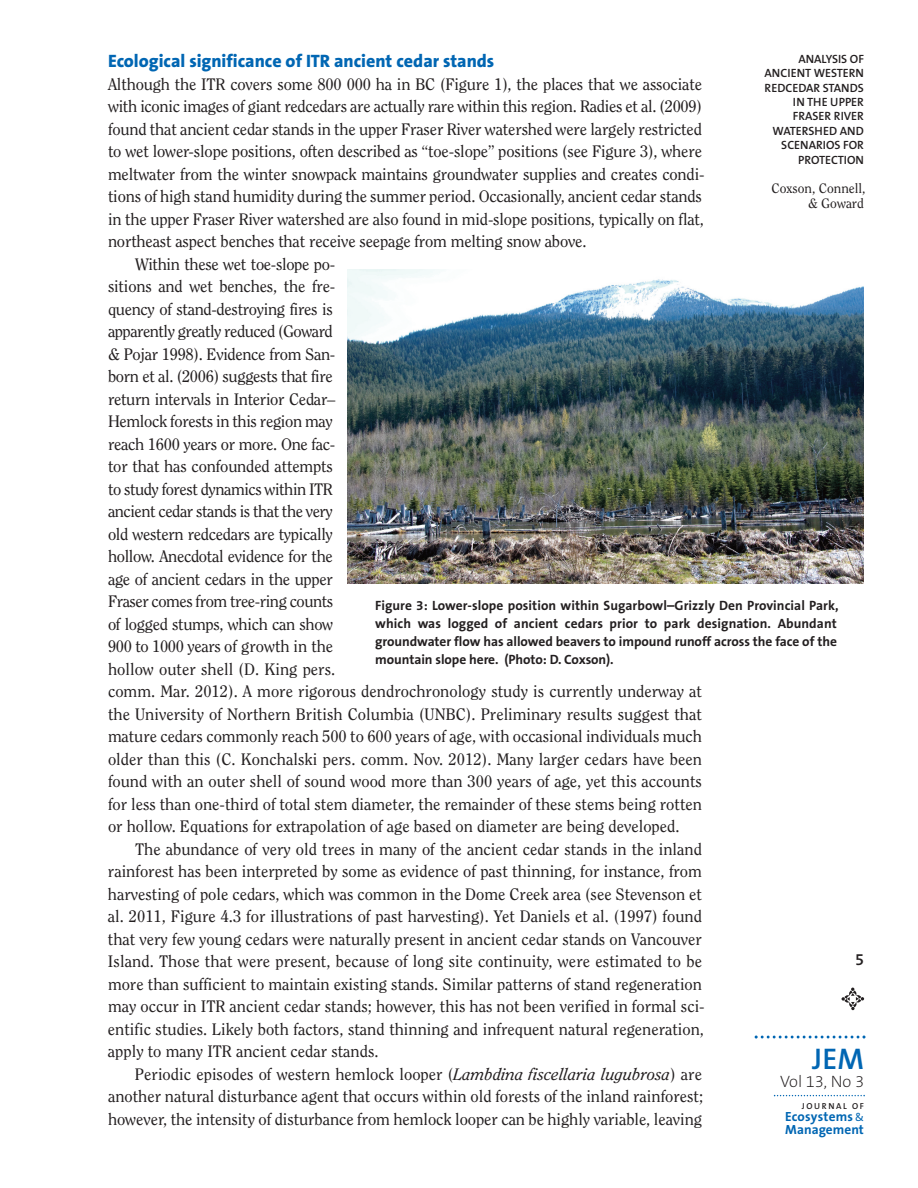
<style>
.page{position:relative;width:918px;height:1188px;background:#fff}
.page>*{position:absolute;margin:0;border:0;box-sizing:border-box;transform-origin:0 0}
.t1{font:600 30px "The Sans B6";color:#0166b3}
.t2{font:800 18px "The Sans B8";color:#0166b3}
.t3{font:16.5px "Clearface";color:#231f20}
.t4{font:16.5px "Clearface";letter-spacing:-.02em;color:#231f20}
.t5{font:16.5px "Clearface";letter-spacing:-.025em;color:#231f20}
.t6{font:16.5px "Clearface";letter-spacing:-.03em;color:#231f20}
.t7{font:200 16.5px "The Sans B2";color:#231f20}
.t8{font:600 16.5px "The Sans B6";color:#231f20}
.t9{font:700 13.5px/18px "The Sans B7";color:#231f20}
.t10{font:13.5px/15px "Clearface";color:#231f20;text-align:right}
.t11{font:700 13.35px/12.5px "The Sans B7";letter-spacing:.005em;color:#0166b3}
.t12{font:600 12px/14.4px "The Sans B6";color:#231f20;text-align:right}
.t13{font:600 8.7px "The Sans B6";letter-spacing:.185em;color:#231f20}
.s1{font-style:italic}
.s2{font-family:"The Sans B5 Plain";font-weight:400;font-size:11.1px}
</style>
<div class="page">
<svg style="left:774px;top:1095px;width:91px;height:1px"></svg>
<svg style="left:755px;top:1036px;width:111px;height:3px"></svg>
<svg style="left:842px;top:988px;width:22px;height:22px"></svg>
<img style="left:348px;top:269px;width:516px;height:315px">
<p class="t2" style="left:108px;top:52px;width:388px">Ecological significance of ITR ancient cedar stands</p>
<p class="t3" style="left:108px;top:77px;width:596px">Although the ITR covers some 800 000 ha in BC (Figure 1), the places that we associate</p>
<p class="t4" style="left:108px;top:100px;width:596px">with iconic images of giant redcedars are actually rare within this region. Radies et al. (2009)</p>
<p class="t3" style="left:108px;top:122px;width:596px">found that ancient cedar stands in the upper Fraser River watershed were largely restricted</p>
<p class="t3" style="left:108px;top:145px;width:596px">to wet lower-slope positions, often described as “toe-slope” positions (see Figure 3), where</p>
<p class="t3" style="left:108px;top:167px;width:598px">meltwater from the winter snowpack maintains groundwater supplies and creates condi-</p>
<p class="t3" style="left:108px;top:190px;width:596px">tions of high stand humidity during the summer period. Occasionally, ancient cedar stands</p>
<p class="t3" style="left:108px;top:212px;width:598px">in the upper Fraser River watershed are also found in mid-slope positions, typically on flat,</p>
<p class="t3" style="left:108px;top:235px;width:480px">northeast aspect benches that receive seepage from melting snow above.</p>
<p class="t4" style="left:135px;top:257px;width:202px">Within these wet toe-slope po-</p>
<p class="t3" style="left:108px;top:280px;width:229px">sitions and wet benches, the fre-</p>
<p class="t4" style="left:108px;top:302px;width:226px">quency of stand-destroying fires is</p>
<p class="t6" style="left:108px;top:325px;width:226px">apparently greatly reduced (Goward</p>
<p class="t4" style="left:108px;top:347px;width:229px">&amp; Pojar 1998). Evidence from San-</p>
<p class="t4" style="left:108px;top:370px;width:226px">born et al. (2006) suggests that fire</p>
<p class="t4" style="left:108px;top:392px;width:229px">return intervals in Interior Cedar–</p>
<p class="t4" style="left:108px;top:415px;width:226px">Hemlock forests in this region may</p>
<p class="t4" style="left:108px;top:437px;width:229px">reach 1600 years or more. One fac-</p>
<p class="t3" style="left:108px;top:460px;width:226px">tor that has confounded attempts</p>
<p class="t5" style="left:108px;top:482px;width:226px">to study forest dynamics within ITR</p>
<p class="t5" style="left:108px;top:505px;width:226px">ancient cedar stands is that the very</p>
<p class="t4" style="left:108px;top:527px;width:226px">old western redcedars are typically</p>
<p class="t4" style="left:108px;top:550px;width:226px">hollow. Anecdotal evidence for the</p>
<p class="t4" style="left:108px;top:572px;width:226px">age of ancient cedars in the upper</p>
<p class="t5" style="left:108px;top:595px;width:227px">Fraser comes from tree-ring counts</p>
<p class="t4" style="left:108px;top:617px;width:227px">of logged stumps, which can show</p>
<p class="t4" style="left:108px;top:640px;width:227px">900 to 1000 years of growth in the</p>
<p class="t3" style="left:108px;top:662px;width:229px">hollow outer shell (D. King pers.</p>
<p class="t3" style="left:108px;top:685px;width:596px">comm. Mar. 2012). A more rigorous dendrochronology study is currently underway at</p>
<p class="t3" style="left:108px;top:707px;width:596px">the University of Northern British Columbia (UNBC). Preliminary results suggest that</p>
<p class="t3" style="left:108px;top:730px;width:596px">mature cedars commonly reach 500 to 600 years of age, with occasional individuals much</p>
<p class="t3" style="left:108px;top:752px;width:596px">older than this (C. Konchalski pers. comm. Nov. 2012). Many larger cedars have been</p>
<p class="t3" style="left:108px;top:775px;width:596px">found with an outer shell of sound wood more than 300 years of age, yet this accounts</p>
<p class="t3" style="left:108px;top:797px;width:596px">for less than one-third of total stem diameter, the remainder of these stems being rotten</p>
<p class="t3" style="left:108px;top:820px;width:573px">or hollow. Equations for extrapolation of age based on diameter are being developed.</p>
<p class="t3" style="left:135px;top:842px;width:568px">The abundance of very old trees in many of the ancient cedar stands in the inland</p>
<p class="t3" style="left:108px;top:865px;width:596px">rainforest has been interpreted by some as evidence of past thinning, for instance, from</p>
<p class="t3" style="left:108px;top:887px;width:596px">harvesting of pole cedars, which was common in the Dome Creek area (see Stevenson et</p>
<p class="t3" style="left:108px;top:910px;width:596px">al. 2011, Figure 4.3 for illustrations of past harvesting). Yet Daniels et al. (1997) found</p>
<p class="t3" style="left:108px;top:932px;width:596px">that very few young cedars were naturally present in ancient cedar stands on Vancouver</p>
<p class="t3" style="left:108px;top:955px;width:596px">Island. Those that were present, because of long site continuity, were estimated to be</p>
<p class="t3" style="left:108px;top:977px;width:596px">more than sufficient to maintain existing stands. Similar patterns of stand regeneration</p>
<p class="t3" style="left:108px;top:1000px;width:598px">may occur in ITR ancient cedar stands; however, this has not been verified in formal sci-</p>
<p class="t3" style="left:108px;top:1022px;width:598px">entific studies. Likely both factors, stand thinning and infrequent natural regeneration,</p>
<p class="t3" style="left:108px;top:1045px;width:272px">apply to many ITR ancient cedar stands.</p>
<p class="t3" style="left:135px;top:1067px;width:569px">Periodic episodes of western hemlock looper (<span class="s1">Lambdina fiscellaria lugubrosa</span>) are</p>
<p class="t3" style="left:108px;top:1090px;width:597px">another natural disturbance agent that occurs within old forests of the inland rainforest;</p>
<p class="t3" style="left:108px;top:1112px;width:596px">however, the intensity of disturbance from hemlock looper can be highly variable, leaving</p>
<p class="t12" style="left:765px;top:52px;width:101px">ANALYSIS OF<br>ANCIENT WESTERN<br>REDCEDAR STANDS<br>IN THE UPPER<br>FRASER RIVER<br>WATERSHED AND<br>SCENARIOS FOR<br>PROTECTION</p>
<p class="t10" style="left:772px;top:182px;width:96px">Coxson, Connell, &amp; Goward</p>
<p class="t9" style="left:375px;top:596px;width:465px">Figure 3: Lower-slope position within Sugarbowl–Grizzly Den Provincial Park, which was logged of ancient cedars prior to park designation. Abundant groundwater flow has allowed beavers to impound runoff across the face of the mountain slope here. (Photo: D. Coxson).</p>
<p class="t8" style="left:855px;top:951px;width:11px">5</p>
<h1 class="t1" style="left:812px;top:1044px;width:53px">JEM</h1>
<p class="t7" style="left:780px;top:1073px;width:85px">Vol 13, No 3</p>
<p class="t13" style="left:802px;top:1101px;width:63px">JOURNAL OF</p>
<p class="t11" style="left:785px;top:1111px;width:80px">Ecosystems <span class="s2">&amp;<br></span>Management</p>
</div>
